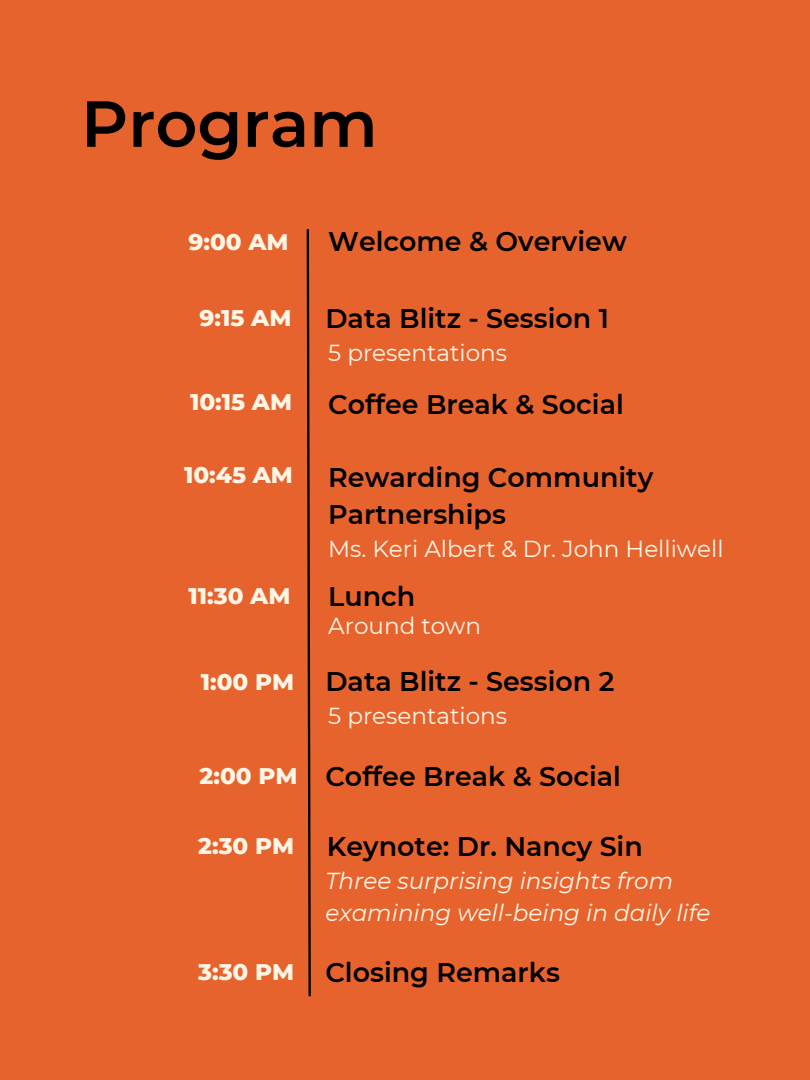
<style>
.page{position:relative;width:810px;height:1080px;background:#e7632e}
.page>*{position:absolute;margin:0;border:0;box-sizing:border-box;transform-origin:0 0}
.t1{font:600 65px "Montserrat";color:#000}
.t2{font:600 26.94px/37.5px "Montserrat";color:#000}
.t3{font:23.06px "Montserrat";color:#fff6e6}
.t4{font:800 23.06px "Montserrat";color:#fff6e6}
.t5{font:italic 23.06px/31.9px "Montserrat";color:#fff6e6}
</style>
<div class="page">
<svg style="left:306px;top:228px;width:5px;height:769px"></svg>
<p class="t1" style="left:81px;top:84px;width:298px">Program</p>
<p class="t4" style="left:189px;top:227px;width:102px">9:00 AM</p>
<p class="t2" style="left:328px;top:223px;width:300px">Welcome &amp; Overview</p>
<p class="t4" style="left:200px;top:304px;width:93px">9:15 AM</p>
<p class="t2" style="left:325px;top:300px;width:285px">Data Blitz - Session 1</p>
<p class="t3" style="left:328px;top:338px;width:180px">5 presentations</p>
<p class="t4" style="left:190px;top:388px;width:103px">10:15 AM</p>
<p class="t2" style="left:328px;top:386px;width:297px">Coffee Break &amp; Social</p>
<p class="t4" style="left:184px;top:460px;width:110px">10:45 AM</p>
<p class="t2" style="left:328px;top:458px;width:327px">Rewarding Community<br>Partnerships</p>
<p class="t3" style="left:328px;top:534px;width:397px">Ms. Keri Albert &amp; Dr. John Helliwell</p>
<p class="t4" style="left:189px;top:582px;width:103px">11:30 AM</p>
<p class="t2" style="left:328px;top:577px;width:89px">Lunch</p>
<p class="t3" style="left:328px;top:612px;width:154px">Around town</p>
<p class="t4" style="left:201px;top:667px;width:95px">1:00 PM</p>
<p class="t2" style="left:325px;top:663px;width:291px">Data Blitz - Session 2</p>
<p class="t3" style="left:328px;top:701px;width:180px">5 presentations</p>
<p class="t4" style="left:200px;top:762px;width:99px">2:00 PM</p>
<p class="t2" style="left:325px;top:757px;width:297px">Coffee Break &amp; Social</p>
<p class="t4" style="left:198px;top:832px;width:97px">2:30 PM</p>
<p class="t2" style="left:327px;top:828px;width:318px">Keynote: Dr. Nancy Sin</p>
<p class="t5" style="left:325px;top:865px;width:387px">Three surprising insights from examining well-being in daily life</p>
<p class="t4" style="left:198px;top:958px;width:97px">3:30 PM</p>
<p class="t2" style="left:325px;top:954px;width:236px">Closing Remarks</p>
</div>
